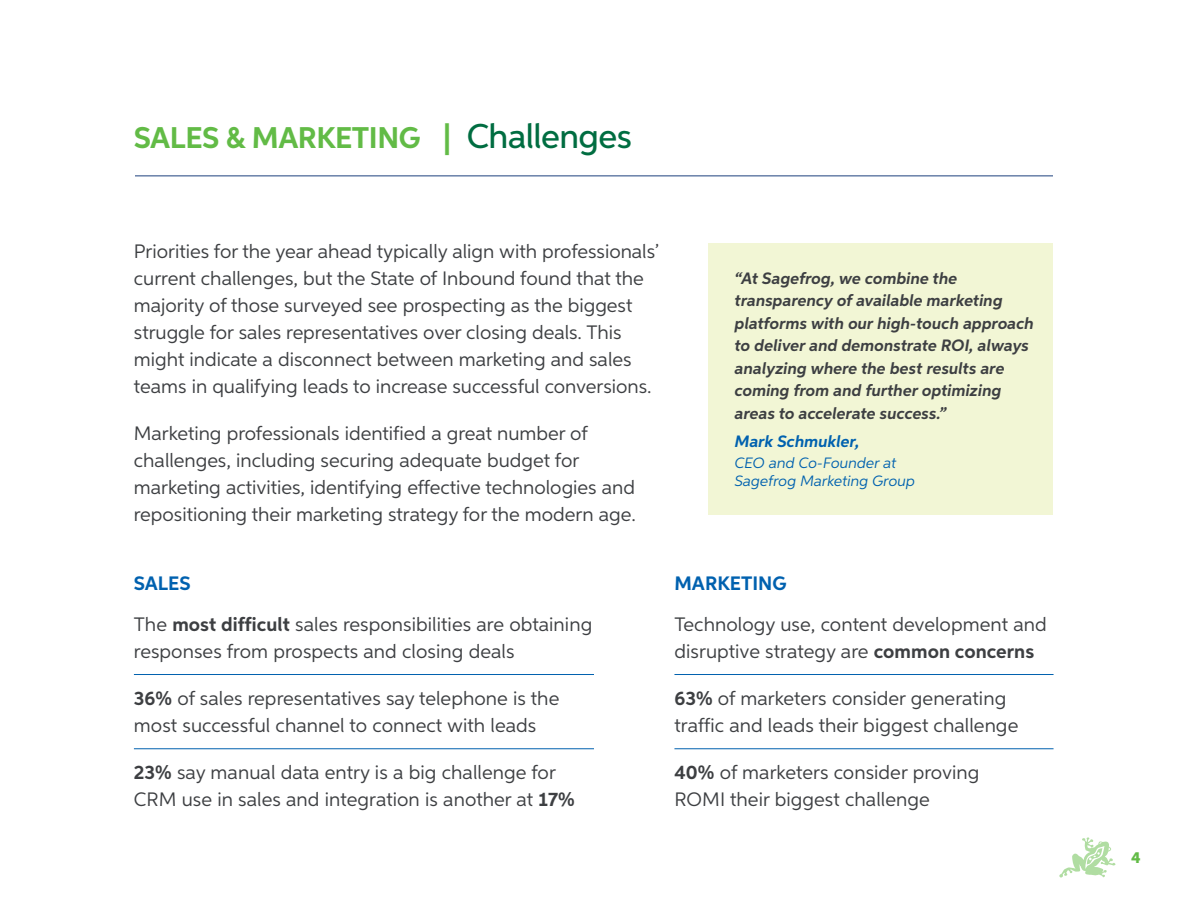
<style>
.page{position:relative;width:1188px;height:918px;background:#fff}
.page>*{position:absolute;margin:0;border:0;box-sizing:border-box;transform-origin:0 0}
.t1{font:700 30px "Aspira";letter-spacing:-.015em;color:#62bb46}
.t2{font:19.5px/27px "Aspira";color:#3d3f42}
.t3{font:700 19.5px "Aspira";color:#0061af}
.t4{font:italic 700 16.5px/22.5px "Aspira";letter-spacing:.005em;color:#3d3f42}
.t5{font:italic 700 16.5px "Aspira";letter-spacing:.005em;color:#0061af}
.t6{font:italic 15px/18px "Aspira";letter-spacing:.005em;color:#0061af}
.t7{font:15px "Museo Sans 900";color:#62bb46}
.s1{font-size:34.5px}
.s2{font-weight:500;font-size:34.5px;color:#006d41}
.s3{font-weight:700;color:#0061af}
.s4{font-weight:700}
</style>
<div class="page">
<svg style="left:1059px;top:837px;width:57px;height:41px"></svg>
<div style="left:708px;top:243px;width:345px;height:271px;background:#f2f6d5"></div>
<hr style="left:135px;top:176px;width:918px;height:1px;background:#1d407d">
<hr style="left:134px;top:674px;width:460px;height:1px;background:#0061af">
<hr style="left:134px;top:748px;width:460px;height:1px;background:#0061af">
<hr style="left:674px;top:674px;width:380px;height:1px;background:#0061af">
<hr style="left:674px;top:748px;width:380px;height:1px;background:#0061af">
<h1 class="t1" style="left:134px;top:120px;width:500px">SALES &amp; MARKETING <span class="s1">|</span> <span class="s2">Challenges</span></h1>
<p class="t2" style="left:134px;top:238px;width:527px">Priorities for the year ahead typically align with professionals’ current challenges, but the State of Inbound found that the majority of those surveyed see prospecting as the biggest struggle for sales representatives over closing deals. This might indicate a disconnect between marketing and sales teams in qualifying leads to increase successful conversions.</p>
<p class="t2" style="left:134px;top:420px;width:503px">Marketing professionals identified a great number of challenges, including securing adequate budget for marketing activities, identifying effective technologies and repositioning their marketing strategy for the modern age.</p>
<p class="t4" style="left:735px;top:267px;width:301px">“At Sagefrog, we combine the transparency of available marketing platforms with our high-touch approach to deliver and demonstrate ROI, always analyzing where the best results are coming from and further optimizing areas to accelerate success.”</p>
<p class="t5" style="left:735px;top:432px;width:126px">Mark Schmukler,</p>
<p class="t6" style="left:735px;top:454px;width:182px">CEO and Co-Founder at<br>Sagefrog Marketing Group</p>
<p class="t2" style="left:134px;top:563px;width:460px;line-height:40.5px"><span class="s3">SALES<br></span>The <span class="s4">most difficult</span> sales responsibilities are obtaining</p>
<p class="t2" style="left:134px;top:637px;width:382px">responses from prospects and closing deals</p>
<p class="t2" style="left:134px;top:685px;width:427px"><span class="s4">36%</span> of sales representatives say telephone is the most successful channel to connect with leads</p>
<p class="t2" style="left:134px;top:759px;width:442px"><span class="s4">23%</span> say manual data entry is a big challenge for<br>CRM use in sales and integration is another at <span class="s4">17%</span></p>
<p class="t3" style="left:674px;top:572px;width:114px">MARKETING</p>
<p class="t2" style="left:674px;top:610px;width:374px">Technology use, content development and disruptive strategy are <span class="s4">common concerns</span></p>
<p class="t2" style="left:674px;top:685px;width:345px"><span class="s4">63%</span> of marketers consider generating traffic and leads their biggest challenge</p>
<p class="t2" style="left:674px;top:759px;width:306px"><span class="s4">40%</span> of marketers consider proving<br>ROMI their biggest challenge</p>
<p class="t7" style="left:1131px;top:849px;width:11px">4</p>
</div>
